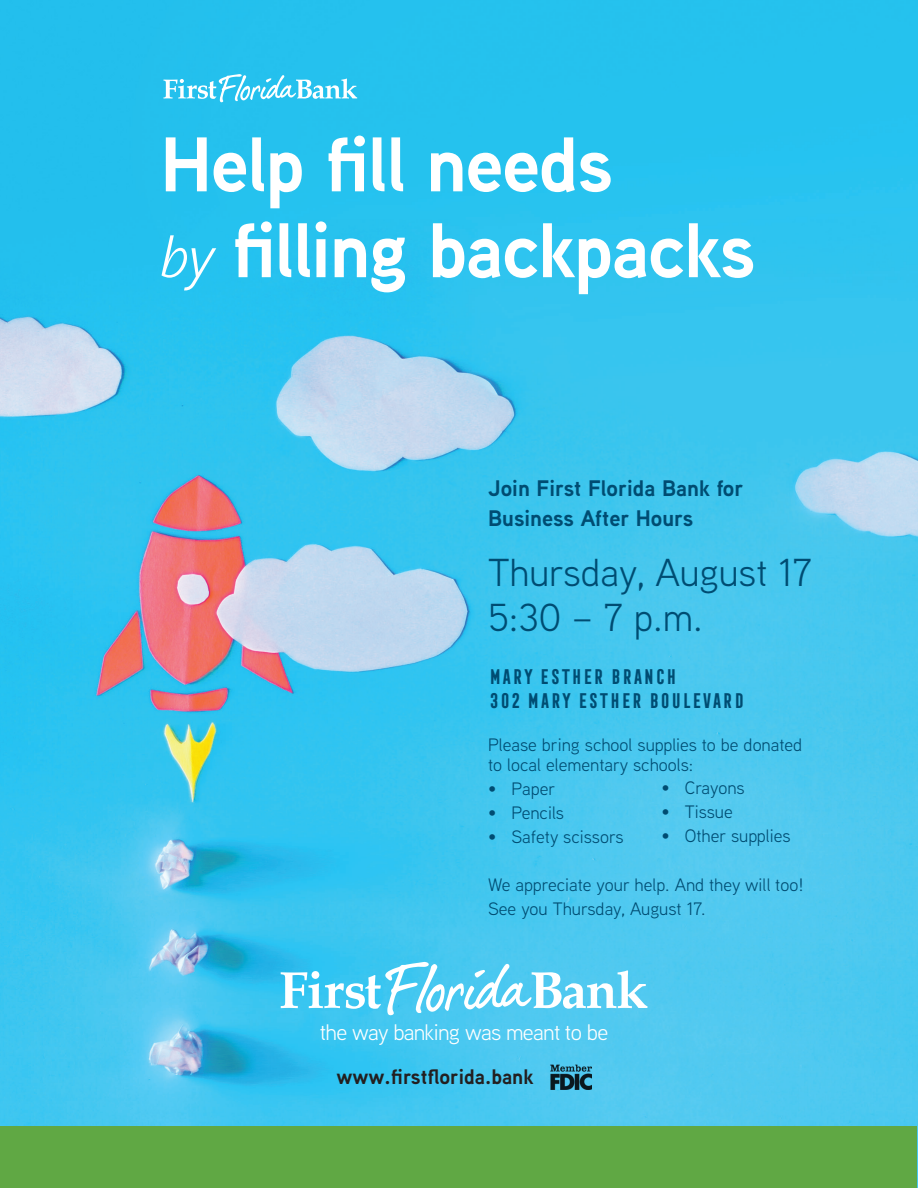
<style>
.page{position:relative;width:918px;height:1188px;background:#fff}
.page>*{position:absolute;margin:0;border:0;box-sizing:border-box;transform-origin:0 0}
.t1{font:700 77.25px/85.8px "Aaux Next";letter-spacing:-.02em;color:#fff}
.t2{font:39px/45px "Aaux Next";color:#004c72}
.t3{font:700 22.5px/30px "Aaux Next";color:#004c72}
.t4{font:22.5px "Aaux Next";letter-spacing:-.03em;color:#fff}
.t5{font:700 21px "Aaux Next";color:#231f20}
.t6{font:700 19.5px/24px "Frontage Condensed";color:#004c72}
.t7{font:18px/19.5px "Aaux Next";color:#004c72}
.s1{font-weight:400;font-style:italic;font-size:60px}
</style>
<div class="page">
<img style="left:0;top:0;width:918px;height:1188px">
<svg style="left:281px;top:962px;width:366px;height:53px"></svg>
<svg style="left:163px;top:74px;width:194px;height:28px"></svg>
<div style="left:1px;top:1126px;width:916px;height:61px;background:#60a844"></div>
<img style="left:546px;top:1063px;width:45px;height:27px">
<h1 class="t1" style="left:160px;top:120px;width:597px">Help fill needs<br><span class="s1">by</span> filling backpacks</h1>
<p class="t3" style="left:488px;top:473px;width:257px">Join First Florida Bank for<br>Business After Hours</p>
<h2 class="t2" style="left:488px;top:549px;width:326px">Thursday, August 17<br>5:30 – 7 p.m.</h2>
<p class="t6" style="left:488px;top:665px;width:258px">MARY ESTHER BRANCH<br>302 MARY ESTHER BOULEVARD</p>
<p class="t7" style="left:488px;top:735px;width:316px">Please bring school supplies to be donated to local elementary schools:</p>
<p class="t7" style="left:488px;top:778px;width:69px">• Paper</p>
<p class="t7" style="left:488px;top:802px;width:78px">• Pencils</p>
<p class="t7" style="left:488px;top:826px;width:137px">• Safety scissors</p>
<p class="t7" style="left:488px;top:872px;width:317px;line-height:24px">We appreciate your help. And they will too!<br>See you Thursday, August 17.</p>
<p class="t7" style="left:662px;top:778px;width:85px">• Crayons</p>
<p class="t7" style="left:662px;top:802px;width:73px">• Tissue</p>
<p class="t7" style="left:662px;top:826px;width:131px">• Other supplies</p>
<p class="t4" style="left:320px;top:1018px;width:290px">the way banking was meant to be</p>
<p class="t5" style="left:336px;top:1061px;width:199px">www.firstflorida.bank</p>
</div>
